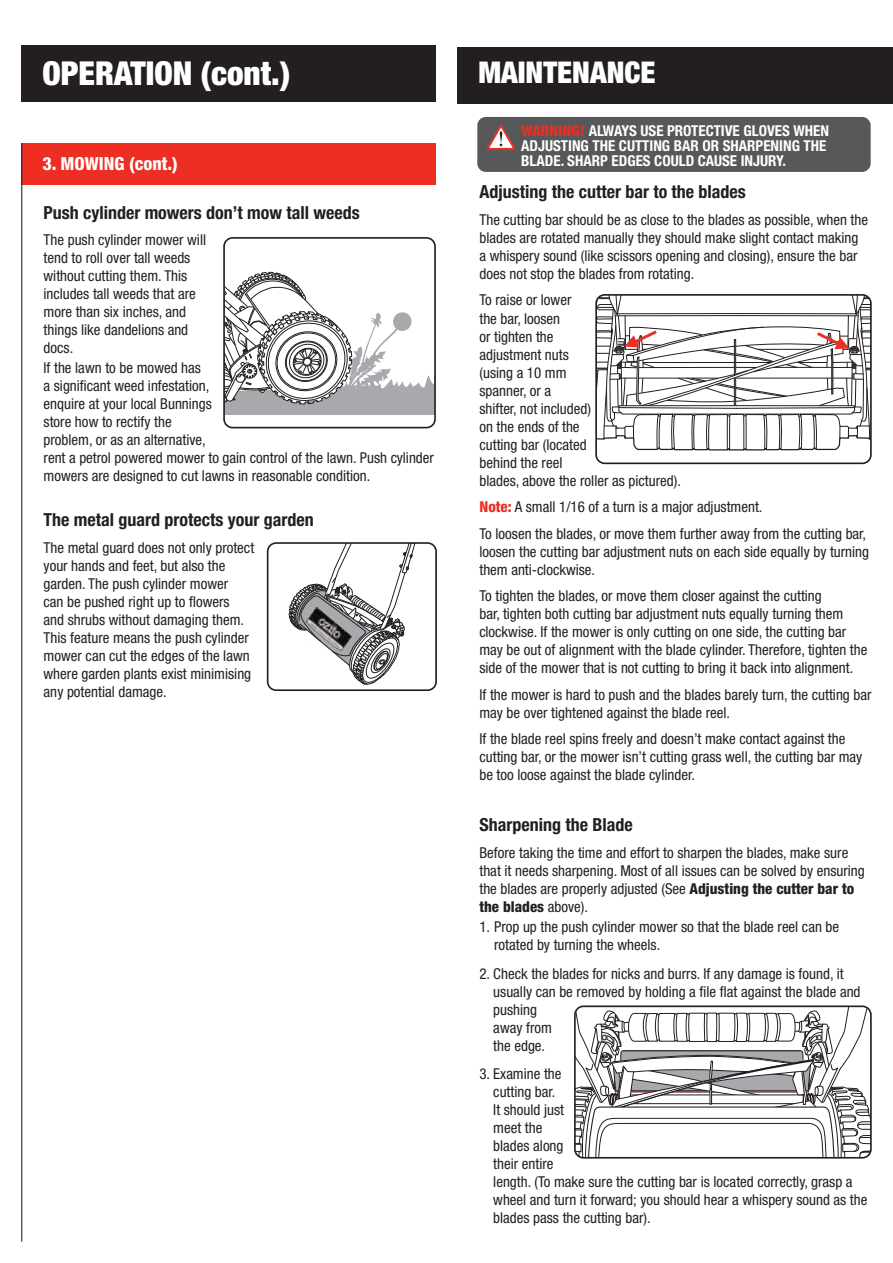
<style>
.page{position:relative;width:893px;height:1263px;background:#fff}
.page>*{position:absolute;margin:0;border:0;box-sizing:border-box;transform-origin:0 0}
.t1{font:900 condensed 33px "Helvetica Neue LT Std";color:#fff}
.t2{font:900 condensed 30px "Helvetica Neue LT Std";color:#fff}
.t3{font:700 condensed 18px "Helvetica Neue LT Std";color:#231f20}
.t4{font:800 condensed 18px "Helvetica Neue LT Std";color:#fff}
.t5{font:condensed 15px/18px "Helvetica Neue LT Std";color:#231f20}
.t6{font:700 condensed 15px/15px "Helvetica Neue LT Std";color:#fff}
.s1{font-weight:800;color:#ee2e22}
.s2{font-weight:800}
</style>
<div class="page">
<div style="left:21px;top:45px;width:415px;height:56px;background:#231f20"></div>
<div style="left:457px;top:47px;width:436px;height:57px;background:#231f20"></div>
<svg style="left:226px;top:240px;width:207px;height:175px"></svg>
<div style="left:223px;top:237px;width:213px;height:191px;border:2px solid #231f20;border-radius:9px"></div>
<svg style="left:289px;top:545px;width:145px;height:140px"></svg>
<img style="left:306px;top:608px;width:45px;height:42px">
<div style="left:267px;top:542px;width:170px;height:149px;border:2px solid #231f20;border-radius:9px"></div>
<svg style="left:598px;top:297px;width:271px;height:154px"></svg>
<div style="left:595px;top:294px;width:277px;height:170px;border:2px solid #231f20;border-radius:9px"></div>
<svg style="left:575px;top:1008px;width:296px;height:150px"></svg>
<div style="left:574px;top:1005px;width:298px;height:153px;border:2px solid #231f20;border-radius:9px"></div>
<div style="left:21px;top:143px;width:415px;height:41px;background:#ee2e22"></div>
<hr style="left:21px;top:143px;width:1px;height:1099px;background:#231f20">
<div style="left:477px;top:117px;width:394px;height:55px;background:#57585a;border-radius:9px"></div>
<svg style="left:487px;top:125px;width:28px;height:25px"></svg>
<h1 class="t1" style="left:43px;top:53px;width:249px">OPERATION (cont.)</h1>
<p class="t4" style="left:43px;top:153px;width:137px">3. MOWING (cont.)</p>
<p class="t3" style="left:44px;top:201px;width:318px">Push cylinder mowers don’t mow tall weeds</p>
<p class="t5" style="left:44px;top:231px;width:164px">The push cylinder mower will tend to roll over tall weeds without cutting them. This includes tall weeds that are more than six inches, and things like dandelions and docs.</p>
<p class="t5" style="left:44px;top:359px;width:392px">If the lawn to be mowed has<br>a significant weed infestation,<br>enquire at your local Bunnings<br>store how to rectify the<br>problem, or as an alternative,<br>rent a petrol powered mower to gain control of the lawn. Push cylinder mowers are designed to cut lawns in reasonable condition.</p>
<p class="t3" style="left:44px;top:509px;width:272px">The metal guard protects your garden</p>
<p class="t5" style="left:44px;top:538px;width:212px">The metal guard does not only protect your hands and feet, but also the garden. The push cylinder mower<br>can be pushed right up to flowers<br>and shrubs without damaging them.<br>This feature means the push cylinder mower can cut the edges of the lawn where garden plants exist minimising any potential damage.</p>
<h2 class="t2" style="left:478px;top:53px;width:179px">MAINTENANCE</h2>
<p class="t6" style="left:521px;top:122px;width:309px"><span class="s1">WARNING!</span> ALWAYS USE PROTECTIVE GLOVES WHEN<br>ADJUSTING THE CUTTING BAR OR SHARPENING THE<br>BLADE. SHARP EDGES COULD CAUSE INJURY.</p>
<p class="t3" style="left:479px;top:181px;width:268px">Adjusting the cutter bar to the blades</p>
<p class="t5" style="left:479px;top:211px;width:390px">The cutting bar should be as close to the blades as possible, when the blades are rotated manually they should make slight contact making a whispery sound (like scissors opening and closing), ensure the bar does not stop the blades from rotating.</p>
<p class="t5" style="left:479px;top:291px;width:203px">To raise or lower<br>the bar, loosen<br>or tighten the<br>adjustment nuts<br>(using a 10 mm<br>spanner, or a<br>shifter, not included)<br>on the ends of the<br>cutting bar (located<br>behind the reel<br>blades, above the roller as pictured).</p>
<p class="t5" style="left:479px;top:493px;width:388px;line-height:26.5px"><span class="s1">Note:</span> A small 1/16 of a turn is a major adjustment.<br>To loosen the blades, or move them further away from the cutting bar,</p>
<p class="t5" style="left:479px;top:542px;width:391px">loosen the cutting bar adjustment nuts on each side equally by turning them anti-clockwise.</p>
<p class="t5" style="left:479px;top:587px;width:389px">To tighten the blades, or move them closer against the cutting<br>bar, tighten both cutting bar adjustment nuts equally turning them clockwise. If the mower is only cutting on one side, the cutting bar may be out of alignment with the blade cylinder. Therefore, tighten the side of the mower that is not cutting to bring it back into alignment.</p>
<p class="t5" style="left:479px;top:685px;width:394px">If the mower is hard to push and the blades barely turn, the cutting bar may be over tightened against the blade reel.</p>
<p class="t5" style="left:479px;top:730px;width:384px">If the blade reel spins freely and doesn’t make contact against the cutting bar, or the mower isn’t cutting grass well, the cutting bar may be too loose against the blade cylinder.</p>
<p class="t3" style="left:479px;top:814px;width:155px">Sharpening the Blade</p>
<p class="t5" style="left:479px;top:843px;width:387px">Before taking the time and effort to sharpen the blades, make sure that it needs sharpening. Most of all issues can be solved by ensuring the blades are properly adjusted (See <span class="s2">Adjusting the cutter bar to the blades</span> above).</p>
<p class="t5" style="left:494px;top:918px;width:346px;text-indent:-15px">1. Prop up the push cylinder mower so that the blade reel can be rotated by turning the wheels.</p>
<p class="t5" style="left:493px;top:964px;width:369px;text-indent:-14px">2. Check the blades for nicks and burrs. If any damage is found, it usually can be removed by holding a file flat against the blade and pushing<br>away from<br>the edge.</p>
<p class="t5" style="left:493px;top:1065px;width:376px;text-indent:-14px">3. Examine the<br>cutting bar.<br>It should just<br>meet the<br>blades along<br>their entire<br>length. (To make sure the cutting bar is located correctly, grasp a wheel and turn it forward; you should hear a whispery sound as the blades pass the cutting bar).</p>
</div>
